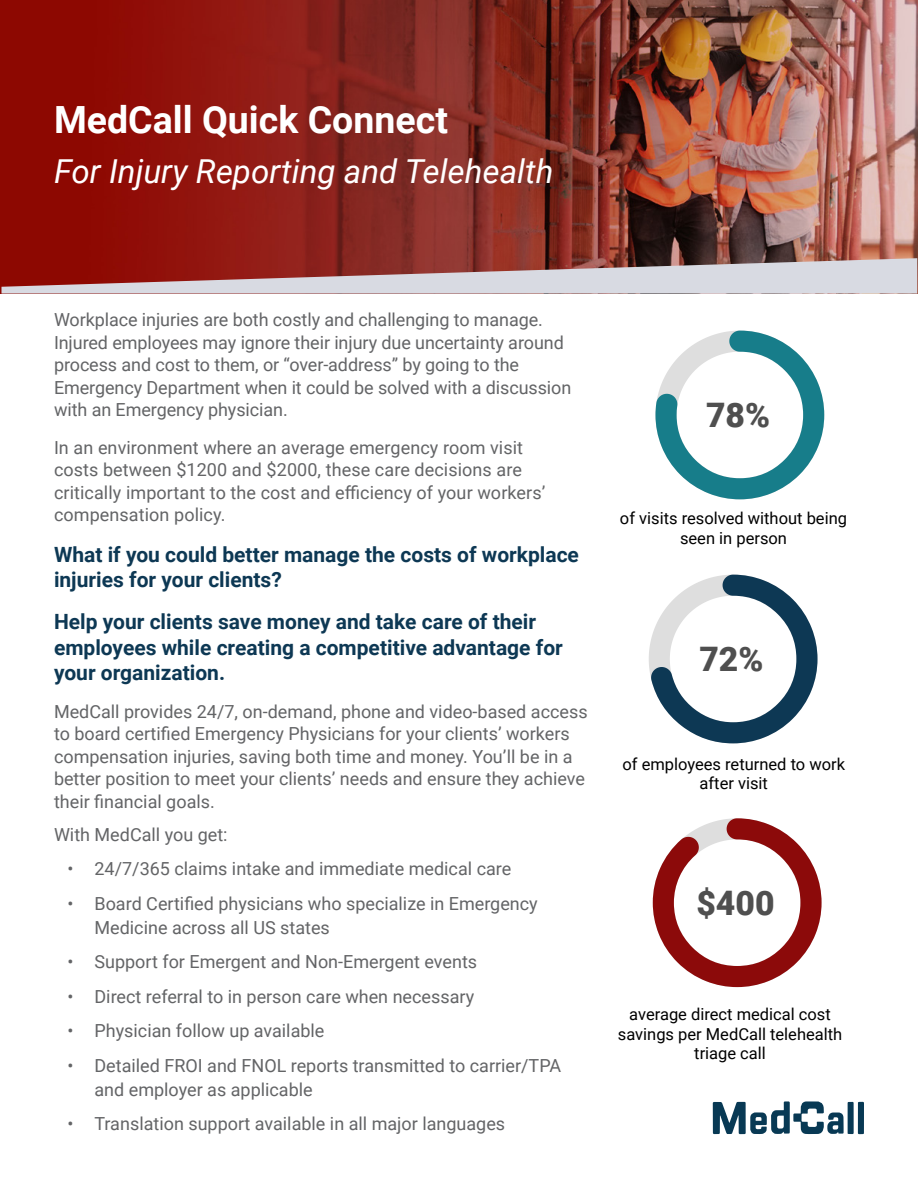
<style>
.page{position:relative;width:918px;height:1188px;background:#fff}
.page>*{position:absolute;margin:0;border:0;box-sizing:border-box;transform-origin:0 0}
.t1{font:700 37.5px "Roboto";color:#fff}
.t2{font:900 33.75px "Roboto";color:#4f4f4f}
.t3{font:italic 33px "Roboto";color:#fff}
.t4{font:700 21px/25.5px "Roboto";color:#0d3854}
.t5{font:18px/22.5px "Roboto";color:#636466}
.t6{font:16.5px/19.8px "Roboto";color:#000;text-align:center}
</style>
<div class="page">
<img style="left:1px;top:1px;width:916px;height:257px">
<svg style="left:713px;top:1101px;width:151px;height:33px"></svg>
<svg style="left:655px;top:330px;width:170px;height:170px"></svg>
<svg style="left:649px;top:574px;width:169px;height:170px"></svg>
<svg style="left:652px;top:818px;width:170px;height:170px"></svg>
<svg style="left:1px;top:258px;width:916px;height:36px;background:#b78c8e"></svg>
<h1 class="t1" style="left:54px;top:94px;width:396px">MedCall Quick Connect</h1>
<h3 class="t3" style="left:54px;top:148px;width:501px">For Injury Reporting and Telehealth</h3>
<p class="t5" style="left:54px;top:308px;width:519px">Workplace injuries are both costly and challenging to manage.<br>Injured employees may ignore their injury due uncertainty around process and cost to them, or “over-address” by going to the Emergency Department when it could be solved with a discussion with an Emergency physician.</p>
<p class="t5" style="left:54px;top:435px;width:493px">In an environment where an average emergency room visit costs between $1200 and $2000, these care decisions are critically important to the cost and efficiency of your workers’ compensation policy.</p>
<p class="t4" style="left:54px;top:541px;width:527px">What if you could better manage the costs of workplace injuries for your clients?</p>
<p class="t4" style="left:54px;top:608px;width:510px">Help your clients save money and take care of their employees while creating a competitive advantage for your organization.</p>
<p class="t5" style="left:54px;top:699px;width:535px">MedCall provides 24/7, on-demand, phone and video-based access to board certified Emergency Physicians for your clients’ workers compensation injuries, saving both time and money. You’ll be in a better position to meet your clients’ needs and ensure they achieve their financial goals.</p>
<p class="t5" style="left:54px;top:822px;width:175px">With MedCall you get:</p>
<p class="t5" style="left:68px;top:857px;width:445px">• 24/7/365 claims intake and immediate medical care</p>
<p class="t5" style="left:94px;top:891px;width:445px;line-height:24px;text-indent:-27px">• Board Certified physicians who specialize in Emergency<br>Medicine across all US states</p>
<p class="t5" style="left:68px;top:950px;width:411px">• Support for Emergent and Non-Emergent events</p>
<p class="t5" style="left:68px;top:984px;width:408px">• Direct referral to in person care when necessary</p>
<p class="t5" style="left:68px;top:1019px;width:258px">• Physician follow up available</p>
<p class="t5" style="left:94px;top:1053px;width:468px;line-height:24px;text-indent:-27px">• Detailed FROI and FNOL reports transmitted to carrier/TPA and employer as applicable</p>
<p class="t5" style="left:68px;top:1112px;width:439px">• Translation support available in all major languages</p>
<h2 class="t2" style="left:706px;top:391px;width:66px">78%</h2>
<p class="t6" style="left:620px;top:508px;width:229px">of visits resolved without being seen in person</p>
<h2 class="t2" style="left:699px;top:635px;width:66px">72%</h2>
<p class="t6" style="left:622px;top:753px;width:224px">of employees returned to work after visit</p>
<h2 class="t2" style="left:696px;top:879px;width:80px">$400</h2>
<p class="t6" style="left:618px;top:1003px;width:226px">average direct medical cost savings per MedCall telehealth triage call</p>
</div>
